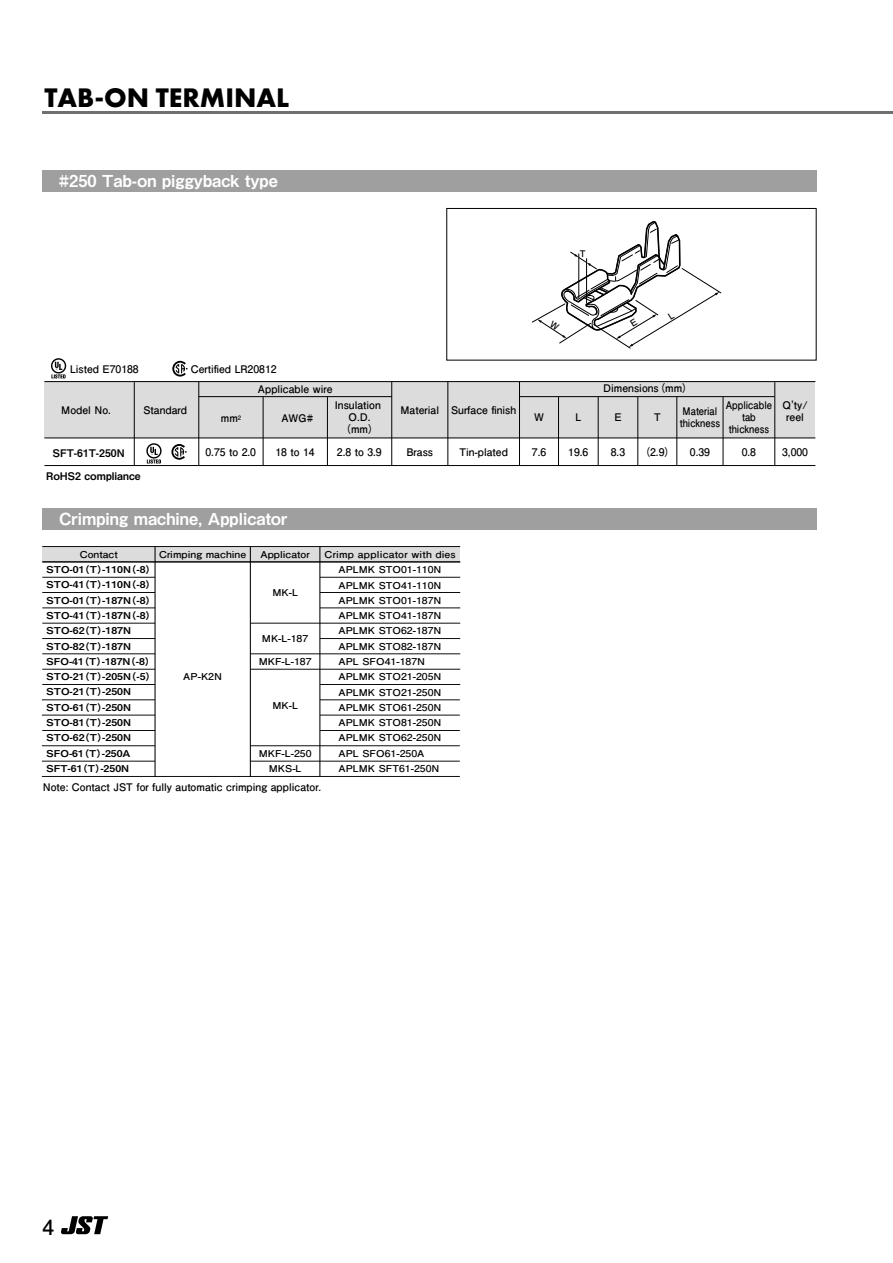
<style>
.page{position:relative;width:893px;height:1263px;background:#fff}
.page>*{position:absolute;margin:0;border:0;box-sizing:border-box;transform-origin:0 0}
.t1{font:700 85.2px "Futura PT";color:#000;scale:.85 1}
.t2{font:700 27.9px "Futura PT";color:#000}
.t3{font:700 21px "Futo Go B101 Pr 6 N";color:#000}
.t4{font:16.5px "Midashi Go Pr 6 N MB31";color:#fff}
.t5{font:700 10.5px/12px "Futo Go B101 Pr 6 N";color:#000;text-align:center}
.t6{font:700 10.5px/12px "Futo Go B101 Pr 6 N";color:#000;text-align:center;scale:.9 1}
.t7{font:10.5px "Midashi Go Pr 6 N MB31";color:#000}
.t8{font:700 9.45px/15.3px "Futo Go B101 Pr 6 N";color:#000;text-align:center;scale:1.11 1}
.t9{font:9.45px/15.3px "Midashi Go Pr 6 N MB31";color:#000;scale:1.11 1}
.t10{font:700 9.45px "Futo Go B101 Pr 6 N";letter-spacing:.02em;color:#000;scale:1.11 1}
.t11{font:700 9.15px "Futo Go B101 Pr 6 N";color:#000}
.s1{font-size:46.5px}
</style>
<div class="page">
<svg style="left:61px;top:1216px;width:47px;height:18px"></svg>
<hr style="left:42px;top:111px;width:851px;height:2px;background:#707070">
<svg style="left:45px;top:360px;width:771px;height:107px"></svg>
<div style="left:44px;top:382px;width:771px;height:56px;background:#dcdcdc"></div>
<hr style="left:44px;top:438px;width:771px;height:1px;background:#000">
<hr style="left:44px;top:465px;width:771px;height:1px;background:#000">
<hr style="left:134px;top:382px;width:1px;height:83px;background:#000">
<hr style="left:199px;top:396px;width:193px;height:1px;background:#000">
<hr style="left:44px;top:381px;width:771px;height:1px;background:#000">
<hr style="left:774px;top:382px;width:1px;height:83px;background:#000">
<hr style="left:723px;top:397px;width:1px;height:68px;background:#000">
<hr style="left:677px;top:397px;width:1px;height:68px;background:#000">
<hr style="left:638px;top:397px;width:1px;height:68px;background:#000">
<hr style="left:598px;top:397px;width:1px;height:68px;background:#000">
<hr style="left:558px;top:397px;width:1px;height:68px;background:#000">
<hr style="left:199px;top:382px;width:1px;height:83px;background:#000">
<hr style="left:263px;top:397px;width:1px;height:68px;background:#000">
<hr style="left:327px;top:397px;width:1px;height:68px;background:#000">
<hr style="left:391px;top:382px;width:1px;height:83px;background:#000">
<hr style="left:448px;top:382px;width:1px;height:83px;background:#000">
<hr style="left:519px;top:382px;width:1px;height:83px;background:#000">
<hr style="left:519px;top:396px;width:255px;height:1px;background:#000">
<svg style="left:171px;top:444px;width:16px;height:16px"></svg>
<svg style="left:172px;top:361px;width:16px;height:16px"></svg>
<svg style="left:51px;top:358px;width:15px;height:20px"></svg>
<svg style="left:146px;top:443px;width:16px;height:21px"></svg>
<svg style="left:446px;top:208px;width:371px;height:153px"></svg>
<div style="left:42px;top:170px;width:774px;height:22px;background:#9f9f9f"></div>
<div style="left:42px;top:547px;width:418px;height:15px;background:#dcdcdc"></div>
<hr style="left:42px;top:562px;width:418px;height:1px;background:#000">
<hr style="left:155px;top:547px;width:1px;height:229px;background:#000">
<hr style="left:42px;top:577px;width:113px;height:1px;background:#000">
<hr style="left:320px;top:577px;width:140px;height:1px;background:#000">
<hr style="left:250px;top:547px;width:1px;height:229px;background:#000">
<hr style="left:42px;top:608px;width:113px;height:1px;background:#000">
<hr style="left:320px;top:608px;width:140px;height:1px;background:#000">
<hr style="left:42px;top:638px;width:113px;height:1px;background:#000">
<hr style="left:320px;top:638px;width:140px;height:1px;background:#000">
<hr style="left:42px;top:669px;width:113px;height:1px;background:#000">
<hr style="left:250px;top:669px;width:210px;height:1px;background:#000">
<hr style="left:42px;top:546px;width:418px;height:1px;background:#000">
<hr style="left:320px;top:547px;width:1px;height:229px;background:#000">
<hr style="left:42px;top:684px;width:113px;height:1px;background:#000">
<hr style="left:320px;top:684px;width:140px;height:1px;background:#000">
<hr style="left:42px;top:653px;width:113px;height:1px;background:#000">
<hr style="left:250px;top:653px;width:210px;height:1px;background:#000">
<hr style="left:42px;top:623px;width:113px;height:1px;background:#000">
<hr style="left:250px;top:623px;width:210px;height:1px;background:#000">
<hr style="left:42px;top:592px;width:113px;height:1px;background:#000">
<hr style="left:320px;top:592px;width:140px;height:1px;background:#000">
<hr style="left:42px;top:699px;width:113px;height:1px;background:#000">
<hr style="left:320px;top:699px;width:140px;height:1px;background:#000">
<hr style="left:42px;top:730px;width:113px;height:1px;background:#000">
<hr style="left:320px;top:730px;width:140px;height:1px;background:#000">
<hr style="left:42px;top:761px;width:113px;height:1px;background:#000">
<hr style="left:250px;top:761px;width:210px;height:1px;background:#000">
<hr style="left:42px;top:776px;width:418px;height:1px;background:#000">
<hr style="left:42px;top:745px;width:113px;height:1px;background:#000">
<hr style="left:250px;top:745px;width:210px;height:1px;background:#000">
<hr style="left:42px;top:715px;width:113px;height:1px;background:#000">
<hr style="left:320px;top:715px;width:140px;height:1px;background:#000">
<div style="left:43px;top:508px;width:774px;height:22px;background:#9f9f9f"></div>
<svg style="left:532px;top:220px;width:189px;height:129px"></svg>
<h2 class="t2" style="left:44px;top:80px;width:246px">TAB-ON TERMINAL</h2>
<h3 class="t4" style="left:42px;top:168px;width:237px">　#250 Tab-on piggyback type</h3>
<p class="t11" style="left:580px;top:246px;width:7px">T</p>
<p class="t5" style="left:70px;top:363px;width:70px">Listed E70188</p>
<p class="t5" style="left:191px;top:362px;width:87px">Certified LR20812</p>
<h1 class="t1" style="left:191px;top:340px;width:736px">TAB-ON-TAB <span class="s1">TERMINAL</span></h1>
<p class="t5" style="left:603px;top:382px;width:91px">Dimensions（mm）</p>
<p class="t5" style="left:258px;top:383px;width:76px">Applicable wire</p>
<p class="t5" style="left:783px;top:398px;width:26px">Q'ty/ reel</p>
<p class="t5" style="left:335px;top:398px;width:48px">Insulation<br>O.D.（mm）</p>
<p class="t6" style="left:726px;top:399px;width:53px">Applicable tab thickness</p>
<p class="t5" style="left:61px;top:404px;width:51px">Model No.</p>
<p class="t5" style="left:143px;top:404px;width:45px">Standard</p>
<p class="t5" style="left:400px;top:404px;width:117px">Material Surface finish</p>
<p class="t5" style="left:221px;top:412px;width:22px">mm<sup>2</sup></p>
<p class="t5" style="left:281px;top:412px;width:34px">AWG#</p>
<p class="t6" style="left:680px;top:405px;width:46px;text-align:left">Material thickness</p>
<p class="t5" style="left:534px;top:411px;width:11px">W</p>
<p class="t5" style="left:575px;top:411px;width:7px">L</p>
<p class="t5" style="left:614px;top:411px;width:9px">E</p>
<p class="t5" style="left:654px;top:411px;width:8px">T</p>
<p class="t7" style="left:53px;top:444px;width:73px">SFT-61T-250N</p>
<p class="t5" style="left:205px;top:445px;width:52px">0.75 to 2.0</p>
<p class="t5" style="left:275px;top:445px;width:41px">18 to 14</p>
<p class="t5" style="left:337px;top:445px;width:46px">2.8 to 3.9</p>
<p class="t5" style="left:406px;top:445px;width:28px">Brass</p>
<p class="t5" style="left:459px;top:445px;width:50px">Tin-plated</p>
<p class="t5" style="left:532px;top:445px;width:16px">7.6</p>
<p class="t5" style="left:568px;top:445px;width:22px">19.6</p>
<p class="t5" style="left:611px;top:445px;width:16px">8.3</p>
<p class="t5" style="left:640px;top:445px;width:37px">（2.9）</p>
<p class="t5" style="left:690px;top:445px;width:22px">0.39</p>
<p class="t5" style="left:742px;top:445px;width:16px">0.8</p>
<p class="t5" style="left:782px;top:445px;width:27px">3,000</p>
<p class="t7" style="left:46px;top:467px;width:96px">RoHS2 compliance</p>
<h3 class="t4" style="left:43px;top:506px;width:246px">　Crimping machine, Applicator</h3>
<p class="t8" style="left:80px;top:546px;width:36px">Contact</p>
<p class="t8" style="left:159px;top:546px;width:80px">Crimping machine</p>
<p class="t8" style="left:260px;top:546px;width:46px">Applicator</p>
<p class="t9" style="left:47px;top:561px;width:95px">STO-01(T)-110N(-8)<br>STO-41(T)-110N(-8)<br>STO-01(T)-187N(-8)<br>STO-41(T)-187N(-8)<br>STO-62(T)-187N<br>STO-82(T)-187N<br>SFO-41(T)-187N(-8)<br>STO-21(T)-205N(-5)<br>STO-21(T)-250N<br>STO-61(T)-250N<br>STO-81(T)-250N<br>STO-62(T)-250N<br>SFO-61(T)-250A<br>SFT-61(T)-250N</p>
<p class="t8" style="left:183px;top:669px;width:36px">AP-K2N</p>
<p class="t8" style="left:272px;top:584px;width:24px">MK-L</p>
<p class="t8" style="left:262px;top:630px;width:43px">MK-L-187</p>
<p class="t8" style="left:259px;top:654px;width:49px">MKF-L-187</p>
<p class="t8" style="left:272px;top:697px;width:24px">MK-L</p>
<p class="t8" style="left:259px;top:745px;width:49px">MKF-L-250<br>MKS-L</p>
<p class="t10" style="left:325px;top:547px;width:120px">Crimp applicator with dies</p>
<p class="t8" style="left:339px;top:562px;width:94px;text-align:left">APLMK STO01-110N<br>APLMK STO41-110N<br>APLMK STO01-187N<br>APLMK STO41-187N<br>APLMK STO62-187N<br>APLMK STO82-187N<br>APL SFO41-187N<br>APLMK STO21-205N<br>APLMK STO21-250N<br>APLMK STO61-250N<br>APLMK STO81-250N<br>APLMK STO62-250N<br>APL SFO61-250A<br>APLMK SFT61-250N</p>
<p class="t5" style="left:43px;top:780px;width:280px">Note: Contact JST for fully automatic crimping applicator.</p>
<h3 class="t3" style="left:43px;top:1210px;width:13px">4</h3>
</div>
